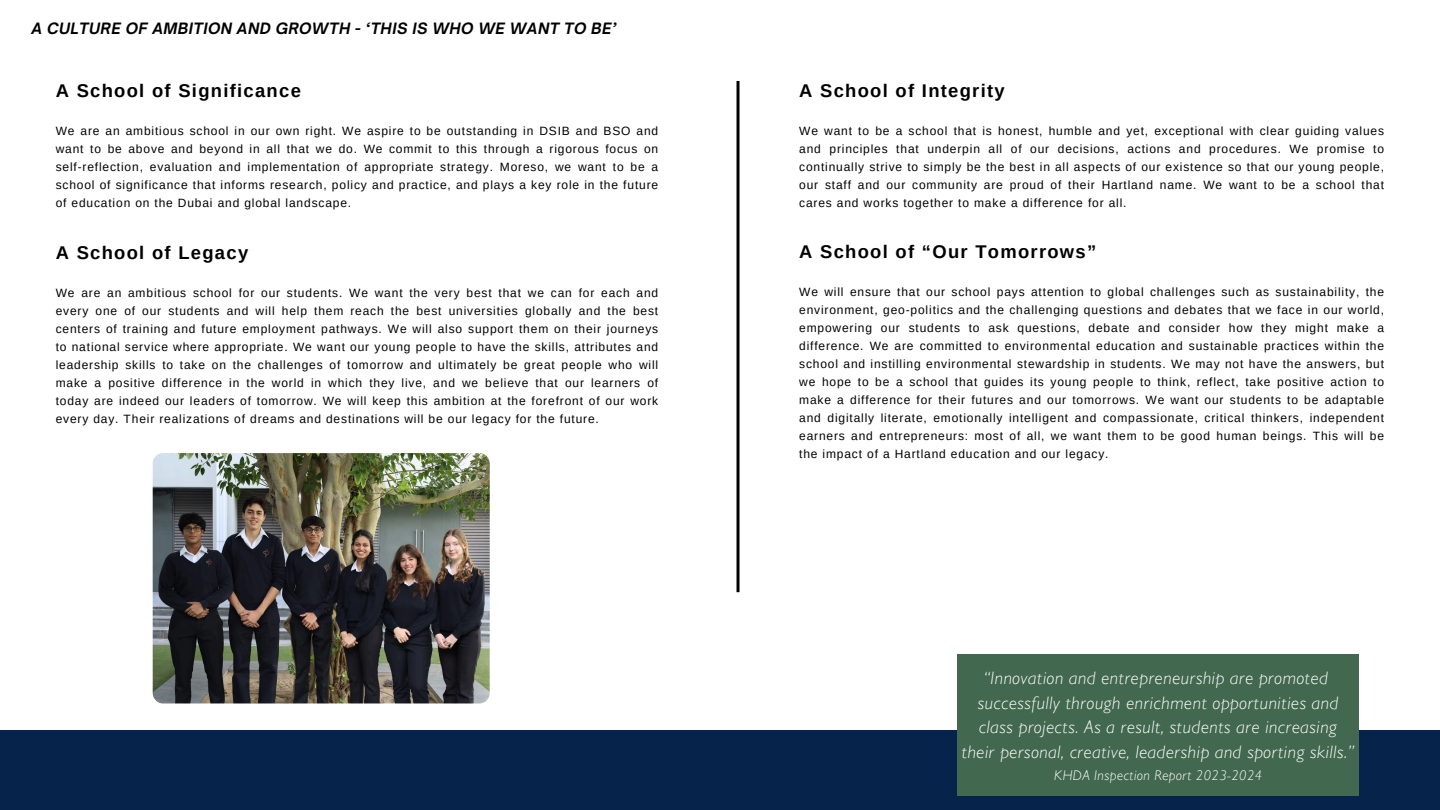
<style>
.page{position:relative;width:1440px;height:810px;background:#fff}
.page>*{position:absolute;margin:0;border:0;box-sizing:border-box;transform-origin:0 0}
.t1{font:700 18.4px "Arimo";letter-spacing:.07em;color:#000}
.t2{font:italic 300 18px/24.8px "Gill Sans MT Std";letter-spacing:.035em;color:#fff;text-align:center}
.t3{font:italic 700 15px "Open Sauce One";letter-spacing:.03em;color:#000}
.t4{font:italic 300 14px "Gill Sans MT Std";letter-spacing:.035em;color:#fff}
.t5{font:12px/18px "Arimo";letter-spacing:.07em;color:#000;text-align:justify}
</style>
<div class="page">
<div style="left:0;top:731px;width:1440px;height:79px;background:#05234b"></div>
<hr style="left:737px;top:81px;width:3px;height:511px;background:#000">
<div style="left:957px;top:655px;width:402px;height:141px;background:#436850"></div>
<img style="left:153px;top:453px;width:336px;height:250px;border-radius:10px">
<h3 class="t3" style="left:32px;top:19px;width:587px">A CULTURE OF AMBITION AND GROWTH - ‘THIS IS WHO WE WANT TO BE’</h3>
<h1 class="t1" style="left:56px;top:80px;width:247px">A School of Significance</h1>
<p class="t5" style="left:56px;top:122px;width:604px">We are an ambitious school in our own right. We aspire to be outstanding in DSIB and BSO and want to be above and beyond in all that we do. We commit to this through a rigorous focus on self-reflection, evaluation and implementation of appropriate strategy. Moreso, we want to be a school of significance that informs research, policy and practice, and plays a key role in the future of education on the Dubai and global landscape.</p>
<h1 class="t1" style="left:56px;top:242px;width:194px">A School of Legacy</h1>
<p class="t5" style="left:56px;top:284px;width:604px">We are an ambitious school for our students. We want the very best that we can for each and every one of our students and will help them reach the best universities globally and the best centers of training and future employment pathways. We will also support them on their journeys to national service where appropriate. We want our young people to have the skills, attributes and leadership skills to take on the challenges of tomorrow and ultimately be great people who will make a positive difference in the world in which they live, and we believe that our learners of today are indeed our leaders of tomorrow. We will keep this ambition at the forefront of our work every day. Their realizations of dreams and destinations will be our legacy for the future.</p>
<h1 class="t1" style="left:799px;top:80px;width:207px">A School of Integrity</h1>
<p class="t5" style="left:799px;top:122px;width:586px">We want to be a school that is honest, humble and yet, exceptional with clear guiding values and principles that underpin all of our decisions, actions and procedures. We promise to continually strive to simply be the best in all aspects of our existence so that our young people, our staff and our community are proud of their Hartland name. We want to be a school that cares and works together to make a difference for all.</p>
<h1 class="t1" style="left:799px;top:242px;width:299px">A School of “Our Tomorrows”</h1>
<p class="t5" style="left:799px;top:283px;width:586px">We will ensure that our school pays attention to global challenges such as sustainability, the environment, geo-politics and the challenging questions and debates that we face in our world, empowering our students to ask questions, debate and consider how they might make a difference. We are committed to environmental education and sustainable practices within the school and instilling environmental stewardship in students. We may not have the answers, but we hope to be a school that guides its young people to think, reflect, take positive action to make a difference for their futures and our tomorrows. We want our students to be adaptable and digitally literate, emotionally intelligent and compassionate, critical thinkers, independent earners and entrepreneurs: most of all, we want them to be good human beings. This will be the impact of a Hartland education and our legacy.</p>
<p class="t2" style="left:962px;top:668px;width:394px">“Innovation and entrepreneurship are promoted successfully through enrichment opportunities and class projects. As a result, students are increasing their personal, creative, leadership and sporting skills.”</p>
<p class="t4" style="left:1054px;top:770px;width:210px">KHDA Inspection Report 2023-2024</p>
</div>
